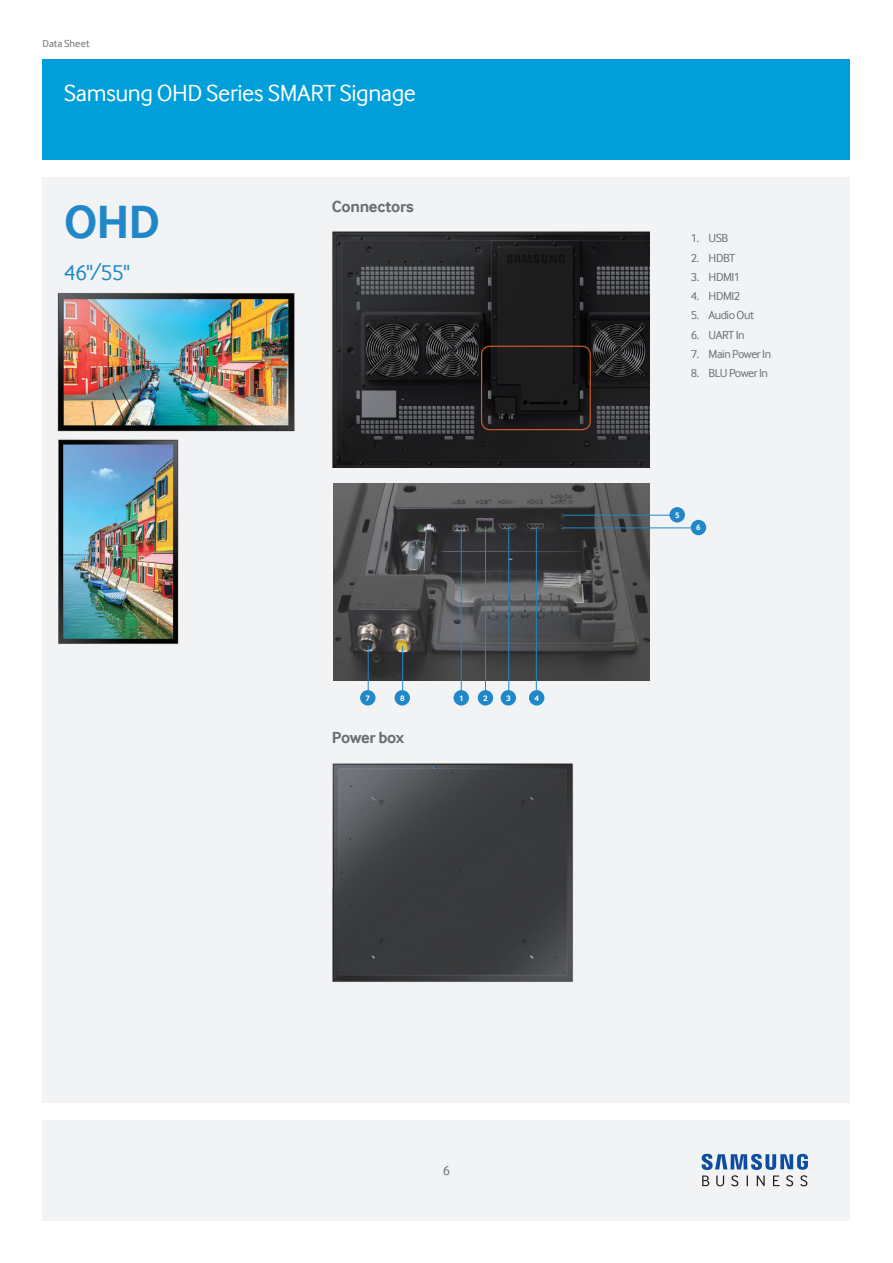
<style>
.page{position:relative;width:893px;height:1263px;background:#fff}
.page>*{position:absolute;margin:0;border:0;box-sizing:border-box;transform-origin:0 0}
.Heading_1{font:700 48px "Samsung Inter Face";color:#2088c9}
.Header__inner_pages{font:24px "Samsung Inter Face";letter-spacing:-.02em;color:#fff}
.Heading_1-2{font:22.5px "Samsung Inter Face";color:#2088c9}
.Heading_1-3{font:700 16.5px "Samsung Inter Face";letter-spacing:-.015em;color:#6c6d70}
.t1{font:13.5px "Samsung Inter Face";color:#6c6d70}
.Heading_2{font:12px "Samsung Inter Face";letter-spacing:-.04em;color:#6c6d70}
.t2{font:10.5px "Samsung Inter Face";letter-spacing:.005em;color:#6c6d70}
.Table_Body_Bold{font:700 8.25px "Samsung Inter Face";color:#fff}
</style>
<div class="page">
<div style="left:43px;top:1120px;width:807px;height:100px;background:#f2f3f4"></div>
<div style="left:43px;top:60px;width:807px;height:100px;background:#009fda"></div>
<div style="left:43px;top:177px;width:807px;height:926px;background:#f2f3f4"></div>
<svg style="left:702px;top:1154px;width:106px;height:32px"></svg>
<img style="left:57px;top:293px;width:238px;height:139px">
<img style="left:58px;top:439px;width:121px;height:205px">
<img style="left:332px;top:231px;width:318px;height:237px">
<img style="left:332px;top:763px;width:242px;height:219px">
<img style="left:334px;top:483px;width:316px;height:198px">
<div style="left:454px;top:690px;width:15px;height:15px;background:#2088c9;border-radius:50%"></div>
<div style="left:360px;top:690px;width:15px;height:15px;background:#2088c9;border-radius:50%"></div>
<div style="left:501px;top:690px;width:15px;height:15px;background:#2088c9;border-radius:50%"></div>
<div style="left:529px;top:690px;width:15px;height:15px;background:#2088c9;border-radius:50%"></div>
<div style="left:478px;top:690px;width:15px;height:15px;background:#2088c9;border-radius:50%"></div>
<div style="left:395px;top:690px;width:15px;height:15px;background:#2088c9;border-radius:50%"></div>
<hr style="left:461px;top:526px;width:1px;height:167px;background:#2088c9">
<hr style="left:485px;top:526px;width:1px;height:167px;background:#2088c9">
<hr style="left:508px;top:526px;width:1px;height:167px;background:#2088c9">
<hr style="left:536px;top:526px;width:1px;height:167px;background:#2088c9">
<hr style="left:368px;top:646px;width:1px;height:44px;background:#2088c9">
<hr style="left:402px;top:646px;width:1px;height:44px;background:#2088c9">
<hr style="left:562px;top:515px;width:120px;height:1px;background:#2088c9">
<hr style="left:562px;top:527px;width:138px;height:1px;background:#2088c9">
<div style="left:669px;top:507px;width:16px;height:15px;background:#2088c9;border-radius:50%"></div>
<div style="left:691px;top:520px;width:15px;height:15px;background:#2088c9;border-radius:50%"></div>
<div style="left:481px;top:346px;width:110px;height:84px;border:1px solid #f36827;border-radius:9px"></div>
<p class="t2" style="left:43px;top:38px;width:48px">Data Sheet</p>
<p class="Header__inner_pages" style="left:64px;top:79px;width:354px">Samsung OHD Series SMART Signage</p>
<p class="Heading_1" style="left:64px;top:194px;width:98px">OHD</p>
<p class="Heading_1-2" style="left:64px;top:259px;width:68px">46"/55"</p>
<p class="Heading_1-3" style="left:332px;top:197px;width:84px">Connectors</p>
<p class="Table_Body_Bold" style="left:366px;top:693px;width:6px">7</p>
<p class="Table_Body_Bold" style="left:400px;top:693px;width:6px">8</p>
<p class="Table_Body_Bold" style="left:459px;top:693px;width:6px">1</p>
<p class="Table_Body_Bold" style="left:483px;top:693px;width:6px">2</p>
<p class="Table_Body_Bold" style="left:506px;top:693px;width:6px">3</p>
<p class="Table_Body_Bold" style="left:534px;top:693px;width:6px">4</p>
<p class="Heading_1-3" style="left:332px;top:728px;width:74px">Power box</p>
<p class="Heading_2" style="left:691px;top:232px;width:39px">1. USB</p>
<p class="Heading_2" style="left:691px;top:251px;width:46px">2. HDBT</p>
<p class="Heading_2" style="left:691px;top:270px;width:51px">3. HDMI1</p>
<p class="Heading_2" style="left:691px;top:289px;width:51px">4. HDMI2</p>
<p class="Heading_2" style="left:691px;top:309px;width:65px">5. Audio Out</p>
<p class="Heading_2" style="left:691px;top:328px;width:55px">6. UART In</p>
<p class="Heading_2" style="left:691px;top:347px;width:82px">7. Main Power In</p>
<p class="Heading_2" style="left:691px;top:366px;width:79px">8. BLU Power In</p>
<p class="Table_Body_Bold" style="left:675px;top:510px;width:6px">5</p>
<p class="Table_Body_Bold" style="left:696px;top:523px;width:6px">6</p>
<p class="t1" style="left:443px;top:1162px;width:9px">6</p>
</div>
